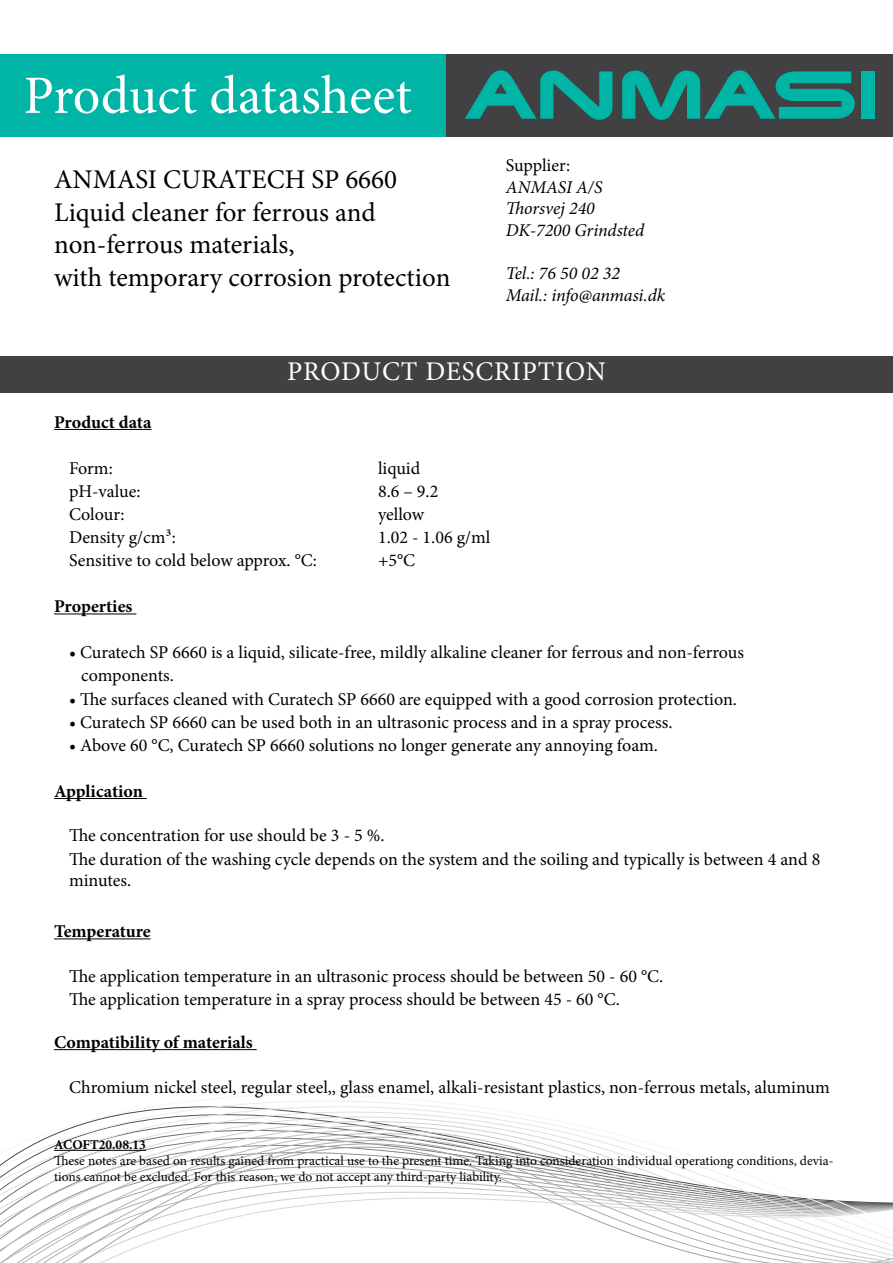
<style>
.page{position:relative;width:893px;height:1263px;background:#fff}
.page>*{position:absolute;margin:0;border:0;box-sizing:border-box;transform-origin:0 0}
.t1{font:54px "Minion Pro";color:#fff}
.t2{font:27px/32.4px "Minion Pro";color:#000}
.t3{font:27px "Minion Pro";letter-spacing:.03em;color:#fff}
.t4{font:18px/23.1px "Minion Pro";color:#000}
.t5{font:italic 18px/21.6px "Minion Pro";letter-spacing:-.005em;color:#000}
.t6{font:700 18px "Minion Pro";letter-spacing:-.005em;color:#000}
.t7{font:13.5px/16.2px "Minion Pro";color:#000}
.t8{font:700 13.5px "Minion Pro";color:#000}
</style>
<div class="page">
<svg style="left:0;top:1095px;width:893px;height:168px"></svg>
<div style="left:0;top:54px;width:446px;height:82px;background:#00b5a5"></div>
<div style="left:446px;top:54px;width:447px;height:82px;background:#414042"></div>
<svg style="left:465px;top:70px;width:147px;height:50px"></svg>
<svg style="left:622px;top:70px;width:233px;height:50px"></svg>
<div style="left:861px;top:71px;width:14px;height:48px;background:#00b5a5"></div>
<div style="left:0;top:356px;width:893px;height:37px;background:#414042"></div>
<hr style="left:54px;top:429px;width:97px;height:1px;background:#000">
<hr style="left:54px;top:613px;width:82px;height:1px;background:#000">
<hr style="left:54px;top:798px;width:93px;height:1px;background:#000">
<hr style="left:54px;top:938px;width:97px;height:1px;background:#000">
<hr style="left:54px;top:1049px;width:203px;height:1px;background:#000">
<hr style="left:54px;top:1150px;width:92px;height:1px;background:#000">
<h1 class="t1" style="left:23px;top:59px;width:390px">Product datasheet</h1>
<h2 class="t2" style="left:54px;top:164px;width:398px">ANMASI CURATECH SP 6660<br>Liquid cleaner for ferrous and non-ferrous materials,<br>with temporary corrosion protection</h2>
<p class="t4" style="left:506px;top:154px;width:66px">Supplier:</p>
<p class="t5" style="left:506px;top:176px;width:140px">ANMASI A/S<br>Thorsvej 240<br>DK-7200 Grindsted</p>
<p class="t5" style="left:506px;top:263px;width:161px">Tel.: 76 50 02 32<br>Mail.: info@anmasi.dk</p>
<h2 class="t3" style="left:287px;top:354px;width:320px">PRODUCT DESCRIPTION</h2>
<p class="t6" style="left:54px;top:409px;width:99px">Product data</p>
<p class="t4" style="left:69px;top:457px;width:45px">Form:</p>
<p class="t4" style="left:378px;top:457px;width:44px">liquid</p>
<p class="t4" style="left:69px;top:480px;width:73px">pH-value:</p>
<p class="t4" style="left:378px;top:480px;width:62px">8.6 – 9.2</p>
<p class="t4" style="left:69px;top:503px;width:57px">Colour:</p>
<p class="t4" style="left:378px;top:503px;width:48px">yellow</p>
<p class="t4" style="left:69px;top:526px;width:108px">Density g/cm³:</p>
<p class="t4" style="left:378px;top:526px;width:114px">1.02 - 1.06 g/ml</p>
<p class="t4" style="left:69px;top:549px;width:250px">Sensitive to cold below approx. °C:</p>
<p class="t4" style="left:378px;top:549px;width:39px">+5°C</p>
<p class="t6" style="left:54px;top:594px;width:80px">Properties</p>
<p class="t4" style="left:81px;top:641px;width:664px;text-indent:-12px">• Curatech SP 6660 is a liquid, silicate-free, mildly alkaline cleaner for ferrous and non-ferrous components.</p>
<p class="t4" style="left:69px;top:687px;width:670px">• The surfaces cleaned with Curatech SP 6660 are equipped with a good corrosion protection.</p>
<p class="t4" style="left:69px;top:710px;width:605px">• Curatech SP 6660 can be used both in an ultrasonic process and in a spray process.</p>
<p class="t4" style="left:69px;top:733px;width:590px">• Above 60 °C, Curatech SP 6660 solutions no longer generate any annoying foam.</p>
<p class="t6" style="left:54px;top:778px;width:90px">Application</p>
<p class="t4" style="left:69px;top:824px;width:753px;line-height:22.4px">The concentration for use should be 3 - 5 %.<br>The duration of the washing cycle depends on the system and the soiling and typically is between 4 and 8 minutes.</p>
<p class="t6" style="left:54px;top:919px;width:98px">Temperature</p>
<p class="t4" style="left:69px;top:964px;width:596px">The application temperature in an ultrasonic process should be between 50 - 60 °C.<br>The application temperature in a spray process should be between 45 - 60 °C.</p>
<p class="t6" style="left:54px;top:1029px;width:200px">Compatibility of materials</p>
<p class="t4" style="left:69px;top:1075px;width:762px">Chromium nickel steel, regular steel,, glass enamel, alkali-resistant plastics, non-ferrous metals, aluminum</p>
<p class="t8" style="left:54px;top:1135px;width:94px">ACOFT20.08.13</p>
<p class="t7" style="left:54px;top:1153px;width:781px">These notes are based on results gained from practical use to the present time. Taking into consideration individual operationg conditions, devia&shy;tions cannot be excluded. For this reason, we do not accept any third-party liability.</p>
</div>
